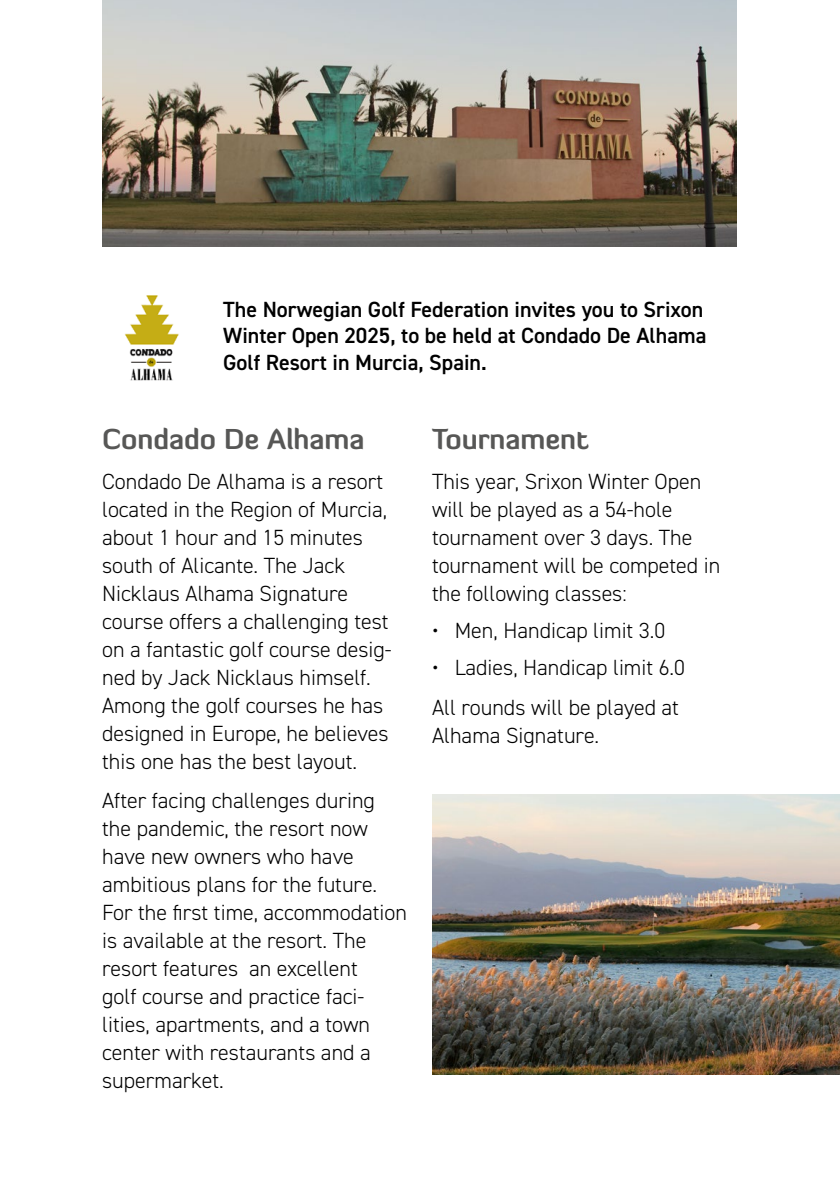
<style>
.page{position:relative;width:840px;height:1191px;background:#fff}
.page>*{position:absolute;margin:0;border:0;box-sizing:border-box;transform-origin:0 0}
.Subtittel{font:700 28px "Diavlo";color:#575756}
.Brød{font:300 22px/28px "DIN2014";color:#000}
.t1{font:600 22px/26.4px "DIN2014";color:#000}
</style>
<div class="page">
<img style="left:102px;top:0;width:633px;height:247px">
<img style="left:432px;top:794px;width:407px;height:280px">
<img style="left:124px;top:295px;width:55px;height:86px">
<p class="t1" style="left:223px;top:295px;width:484px">The Norwegian Golf Federation invites you to Srixon<br>Winter Open 2025, to be held at Condado De Alhama<br>Golf Resort in Murcia, Spain.</p>
<p class="Subtittel" style="left:102px;top:421px;width:263px">Condado De Alhama</p>
<p class="Brød" style="left:102px;top:467px;width:291px">Condado De Alhama is a resort located in the Region of Murcia, about 1 hour and 15 minutes south of Alicante. The Jack<br>Nicklaus Alhama Signature course offers a challenging test on a fantastic golf course desig&shy;ned by Jack Nicklaus himself.<br>Among the golf courses he has designed in Europe, he believes this one has the best layout.</p>
<p class="Brød" style="left:102px;top:786px;width:306px">After facing challenges during the pandemic, the resort now have new owners who have ambitious plans for the future.<br>For the first time, accommodation is available at the resort. The resort features an excellent<br>golf course and practice faci&shy;lities, apartments, and a town center with restaurants and a supermarket.</p>
<p class="Subtittel" style="left:432px;top:421px;width:158px">Tournament</p>
<p class="Brød" style="left:432px;top:467px;width:289px">This year, Srixon Winter Open will be played as a 54-hole tournament over 3 days. The tournament will be competed in the following classes:</p>
<p class="Brød" style="left:432px;top:616px;width:234px">• Men, Handicap limit 3.0</p>
<p class="Brød" style="left:432px;top:654px;width:254px">• Ladies, Handicap limit 6.0</p>
<p class="Brød" style="left:432px;top:693px;width:248px">All rounds will be played at<br>Alhama Signature.</p>
</div>
